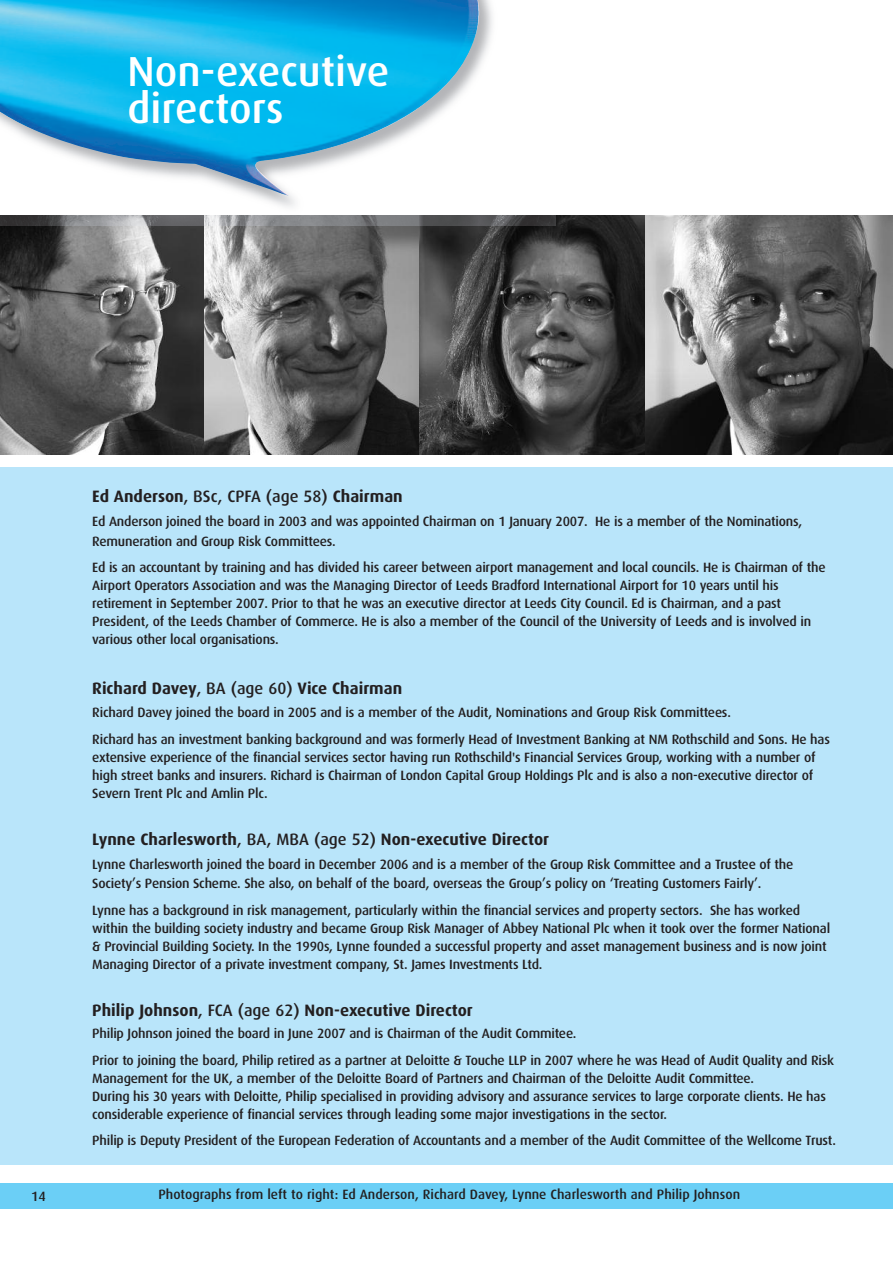
<style>
.page{position:relative;width:893px;height:1263px;background:#fff}
.page>*{position:absolute;margin:0;border:0;box-sizing:border-box;transform-origin:0 0}
.t1{font:500 42px/37.5px "Dax";color:#fff}
.t2{font:700 16.5px "Dax";color:#231f20}
.t3{font:500 13.5px/18px "Dax";letter-spacing:-.015em;color:#231f20}
.s1{font-weight:500}
</style>
<div class="page">
<img style="left:418px;top:216px;width:474px;height:239px">
<div style="left:0;top:468px;width:893px;height:697px;background:#b9e5fa"></div>
<img style="left:0;top:226px;width:204px;height:229px">
<img style="left:204px;top:226px;width:214px;height:229px">
<div style="left:0;top:1183px;width:893px;height:25px;background:#6bcff6"></div>
<img style="left:0;top:0;width:556px;height:226px">
<img style="left:0;top:0;width:480px;height:196px">
<h1 class="t1" style="left:128px;top:57px;width:263px">Non-executive directors</h1>
<p class="t3" style="left:31px;top:1188px;width:16px">14</p>
<p class="t2" style="left:92px;top:491px;width:312px">Ed Anderson<span class="s1">, BSc, CPFA (age 58)</span> Chairman</p>
<p class="t3" style="left:92px;top:513px;width:711px;line-height:19.5px">Ed Anderson joined the board in 2003 and was appointed Chairman on 1 January 2007. He is a member of the Nominations,<br>Remuneration and Group Risk Committees.</p>
<p class="t3" style="left:92px;top:560px;width:735px">Ed is an accountant by training and has divided his career between airport management and local councils. He is Chairman of the Airport Operators Association and was the Managing Director of Leeds Bradford International Airport for 10 years until his retirement in September 2007. Prior to that he was an executive director at Leeds City Council. Ed is Chairman, and a past President, of the Leeds Chamber of Commerce. He is also a member of the Council of the University of Leeds and is involved in various other local organisations.</p>
<p class="t2" style="left:92px;top:682px;width:311px">Richard Davey<span class="s1">, BA (age 60)</span> Vice Chairman</p>
<p class="t3" style="left:92px;top:701px;width:739px;line-height:26.5px">Richard Davey joined the board in 2005 and is a member of the Audit, Nominations and Group Risk Committees.<br>Richard has an investment banking background and was formerly Head of Investment Banking at NM Rothschild and Sons. He has</p>
<p class="t3" style="left:92px;top:749px;width:725px">extensive experience of the financial services sector having run Rothschild's Financial Services Group, working with a number of high street banks and insurers. Richard is Chairman of London Capital Group Holdings Plc and is also a non-executive director of<br>Severn Trent Plc and Amlin Plc.</p>
<p class="t2" style="left:92px;top:834px;width:458px">Lynne Charlesworth<span class="s1">, BA, MBA (age 52)</span> Non-executive Director</p>
<p class="t3" style="left:92px;top:856px;width:703px;line-height:19.5px">Lynne Charlesworth joined the board in December 2006 and is a member of the Group Risk Committee and a Trustee of the<br>Society’s Pension Scheme. She also, on behalf of the board, overseas the Group’s policy on ‘Treating Customers Fairly’.</p>
<p class="t3" style="left:92px;top:902px;width:739px">Lynne has a background in risk management, particularly within the financial services and property sectors. She has worked within the building society industry and became Group Risk Manager of Abbey National Plc when it took over the former National &amp; Provincial Building Society. In the 1990s, Lynne founded a successful property and asset management business and is now joint Managing Director of a private investment company, St. James Investments Ltd.</p>
<p class="t2" style="left:92px;top:1004px;width:382px">Philip Johnson<span class="s1">, FCA (age 62)</span> Non-executive Director</p>
<p class="t3" style="left:92px;top:1022px;width:743px;line-height:26.5px">Philip Johnson joined the board in June 2007 and is Chairman of the Audit Commitee.<br>Prior to joining the board, Philip retired as a partner at Deloitte &amp; Touche LLP in 2007 where he was Head of Audit Quality and Risk</p>
<p class="t3" style="left:92px;top:1070px;width:735px">Management for the UK, a member of the Deloitte Board of Partners and Chairman of the Deloitte Audit Committee.<br>During his 30 years with Deloitte, Philip specialised in providing advisory and assurance services to large corporate clients. He has considerable experience of financial services through leading some major investigations in the sector.</p>
<p class="t3" style="left:92px;top:1133px;width:745px">Philip is Deputy President of the European Federation of Accountants and a member of the Audit Committee of the Wellcome Trust.</p>
<p class="t3" style="left:159px;top:1186px;width:583px">Photographs from left to right: Ed Anderson, Richard Davey, Lynne Charlesworth and Philip Johnson</p>
</div>
